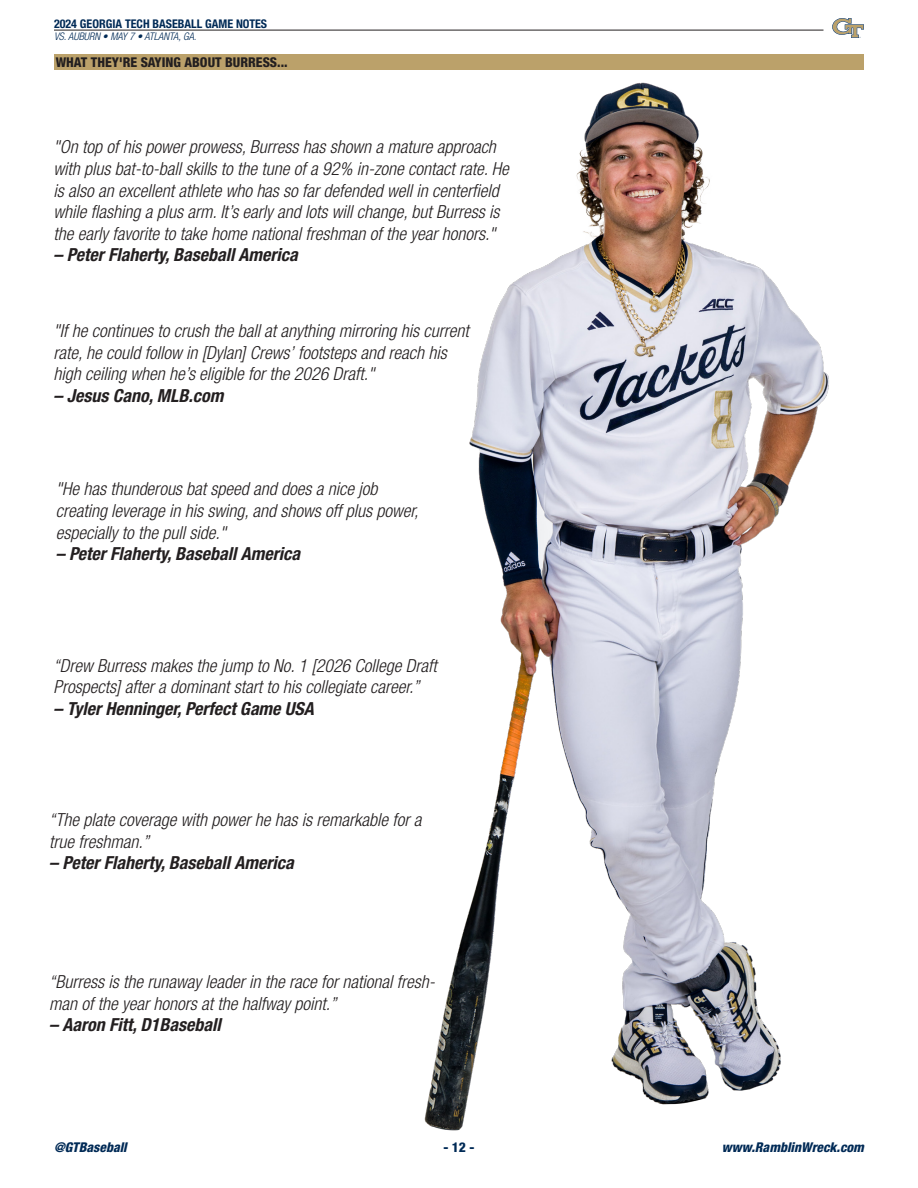
<style>
.page{position:relative;width:918px;height:1188px;background:#fff}
.page>*{position:absolute;margin:0;border:0;box-sizing:border-box;transform-origin:0 0}
.t1{font:italic 300 condensed 18px/21.6px "Helvetica Neue LT Std";color:#231f20}
.t2{font:italic 700 condensed 18px "Helvetica Neue LT Std";color:#231f20}
.t3{font:800 condensed 13.5px "Helvetica Neue LT Std";color:#231f20}
.t4{font:italic 800 condensed 13.5px "Helvetica Neue LT Std";color:#002a56}
.t5{font:800 condensed 13.5px "Helvetica Neue LT Std";color:#002a56}
.t6{font:700 condensed 12px "Helvetica Neue LT Std";color:#002a56}
.t7{font:italic 300 condensed 10.5px "Helvetica Neue LT Std";color:#002a56}
</style>
<div class="page">
<hr style="left:54px;top:30px;width:770px;height:1px;background:#231f20">
<div style="left:54px;top:54px;width:810px;height:16px;background:#bba16a"></div>
<img style="left:243px;top:18px;width:621px;height:1113px">
<p class="t6" style="left:54px;top:16px;width:215px">2024 GEORGIA TECH BASEBALL GAME NOTES</p>
<p class="t7" style="left:54px;top:31px;width:144px">VS. AUBURN • MAY 7 • ATLANTA, GA.</p>
<p class="t3" style="left:56px;top:53px;width:234px">WHAT THEY'RE SAYING ABOUT BURRESS...</p>
<p class="t1" style="left:54px;top:137px;width:457px">"On top of his power prowess, Burress has shown a mature approach with plus bat-to-ball skills to the tune of a 92% in-zone contact rate. He is also an excellent athlete who has so far defended well in centerfield while flashing a plus arm. It’s early and lots will change, but Burress is the early favorite to take home national freshman of the year honors."</p>
<p class="t2" style="left:54px;top:244px;width:246px">– Peter Flaherty, Baseball America</p>
<p class="t1" style="left:54px;top:320px;width:417px">"If he continues to crush the ball at anything mirroring his current rate, he could follow in [Dylan] Crews’ footsteps and reach his high ceiling when he’s eligible for the 2026 Draft."</p>
<p class="t2" style="left:54px;top:384px;width:171px">– Jesus Cano, MLB.com</p>
<p class="t1" style="left:56px;top:479px;width:364px">"He has thunderous bat speed and does a nice job creating leverage in his swing, and shows off plus power, especially to the pull side."</p>
<p class="t2" style="left:56px;top:543px;width:246px">– Peter Flaherty, Baseball America</p>
<p class="t1" style="left:54px;top:655px;width:385px">“Drew Burress makes the jump to No. 1 [2026 College Draft<br>Prospects] after a dominant start to his collegiate career.”</p>
<p class="t2" style="left:54px;top:698px;width:262px">– Tyler Henninger, Perfect Game USA</p>
<p class="t1" style="left:49px;top:810px;width:374px">“The plate coverage with power he has is remarkable for a true freshman.”</p>
<p class="t2" style="left:49px;top:852px;width:246px">– Peter Flaherty, Baseball America</p>
<p class="t1" style="left:49px;top:972px;width:387px">“Burress is the runaway leader in the race for national fresh&shy;man of the year honors at the halfway point.”</p>
<p class="t2" style="left:49px;top:1014px;width:173px">– Aaron Fitt, D1Baseball</p>
<p class="t4" style="left:54px;top:1139px;width:74px">@GTBaseball</p>
<p class="t5" style="left:443px;top:1139px;width:33px">- 12 -</p>
<p class="t4" style="left:722px;top:1139px;width:144px">www.RamblinWreck.com</p>
</div>
